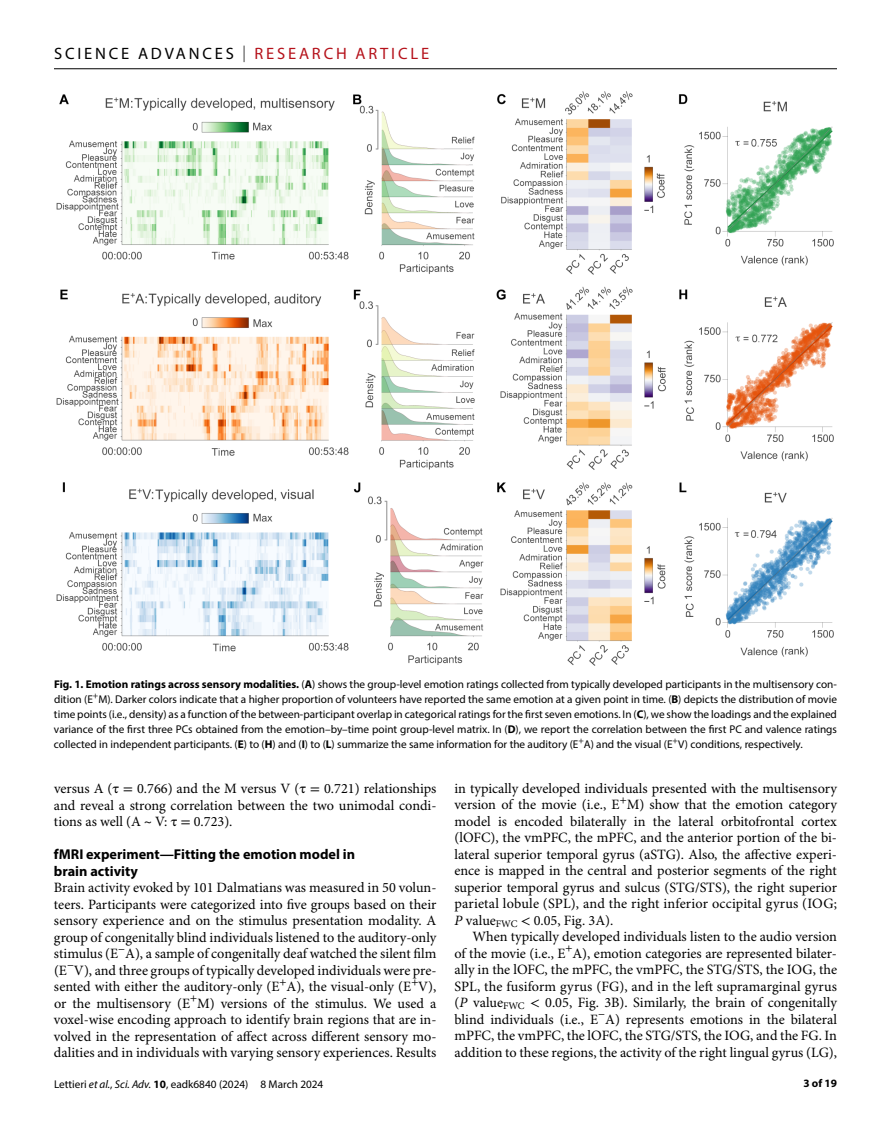
<style>
.page{position:relative;width:891px;height:1134px;background:#fff}
.page>*{position:absolute;margin:0;border:0;box-sizing:border-box;transform-origin:0 0}
.t1{font:16.5px "Myriad Pro";letter-spacing:.17em;color:#000}
.t2{font:14.25px/16.5px "Minion Pro";color:#000;text-align:justify}
.t3{font:700 14.25px/16.5px "Myriad Pro";color:#000}
.t4{font:11.25px/15px "Myriad Pro";color:#000;text-align:justify}
.t5{font:700 11.25px "Myriad Pro";color:#000}
.s1{font-weight:300}
.s2{color:#b5121b}
.s3{font-weight:700}
.s4{font-family:"STIX"}
.s5{font-style:italic}
</style>
<div class="page">
<hr style="left:54px;top:68px;width:783px;height:1px;background:#000">
<img style="left:57px;top:91px;width:777px;height:574px">
<p class="t1" style="left:54px;top:44px;width:376px">Science Adva nces <span class="s1">|</span> <span class="s2">Resear ch Ar ticl e</span></p>
<p class="t4" style="left:54px;top:676px;width:785px"><span class="s3">Fig. 1. Emotion ratings across sensory modalities.</span> (<span class="s3">A</span>) shows the group-level emotion ratings collected from typically developed participants in the multisensory con&shy;dition (E<sup>+</sup>M). Darker colors indicate that a higher proportion of volunteers have reported the same emotion at a given point in time. (<span class="s3">B</span>) depicts the distribution of movie time points (i.e., density) as a function of the between-participant overlap in categorical ratings for the first seven emotions. I n (<span class="s3">C</span>), we show the loadings and the explained variance of the first three PCs obtained from the emotion–by–time point group-level matrix. I n (<span class="s3">D</span>), we report the correlation between the first PC and valence ratings collected in independent participants. (<span class="s3">E</span>) to (<span class="s3">H</span>) and (<span class="s3">I</span>) to (<span class="s3">L</span>) summarize the same information for the auditory (E<sup>+</sup>A) and the visual (E<sup>+</sup>V) conditions, respectively.</p>
<p class="t2" style="left:54px;top:781px;width:384px">versus A (<span class="s4">τ =</span> 0.766) and the M versus V (<span class="s4">τ =</span> 0.721) relationships and reveal a strong correlation between the two unimodal condi&shy;tions as well (A <span class="s4">~</span> V: <span class="s4">τ =</span> 0.723).</p>
<p class="t3" style="left:54px;top:846px;width:303px">fMRI experiment—Fitting the emotion model in brain activity</p>
<p class="t2" style="left:54px;top:880px;width:384px">Brain activity evoked by 101 Dalmatians was measured in 50 volun&shy;teers. Participants were categorized into five groups based on their sensory experience and on the stimulus presentation modality. A group of congenitally blind individuals listened to the auditory-only stimulus (E<sup>−</sup>A), a sample of congenitally deaf watched the silent film (E<sup>−</sup>V), and three groups of typically developed individuals were pre&shy;sented with either the auditory-only (E<sup>+</sup>A), the visual-only (E<sup>+</sup>V), or the multisensory (E<sup>+</sup>M) versions of the stimulus. We used a voxel-wise encoding approach to identify brain regions that are in&shy;volved in the representation of affect across different sensory mo&shy;dalities and in individuals with varying sensory experiences. Results</p>
<p class="t4" style="left:54px;top:1076px;width:271px">Lettieri <span class="s5">et al.</span>, <span class="s5">Sci. Adv.</span> <span class="s3">10</span>, eadk6840 (2024) 8 March 2024</p>
<p class="t2" style="left:454px;top:781px;width:384px">in typically developed individuals presented with the multisensory version of the movie (i.e., E<sup>+</sup>M) show that the emotion category model is encoded bilaterally in the lateral orbitofrontal cortex (lOFC), the vmPFC, the mPFC, and the anterior portion of the bi&shy;lateral superior temporal gyrus (aSTG). Also, the affective experi&shy;ence is mapped in the central and posterior segments of the right superior temporal gyrus and sulcus (STG/STS), the right superior parietal lobule (SPL), and the right inferior occipital gyrus (IOG; <span class="s5">P</span> value<sub>FWC</sub> <span class="s4">&lt;</span> 0.05, Fig. 3A).</p>
<p class="t2" style="left:454px;top:929px;width:384px;text-indent:18px">When typically developed individuals listen to the audio version of the movie (i.e., E<sup>+</sup>A), emotion categories are represented bilater&shy;ally in the lOFC, the mPFC, the vmPFC, the STG/STS, the IOG, the SPL, the fusiform gyrus (FG), and in the left supramarginal gyrus (<span class="s5">P</span> value<sub>FWC</sub> <span class="s4">&lt;</span> 0.05, Fig. 3B). Similarly, the brain of congenitally blind individuals (i.e., E<sup>−</sup>A) represents emotions in the bilateral mPFC, the vmPFC, the lOFC, the STG/STS, the IOG, and the FG. In addition to these regions, the activity of the right lingual gyrus (LG),</p>
<p class="t5" style="left:803px;top:1076px;width:35px">3 of 19</p>
</div>
